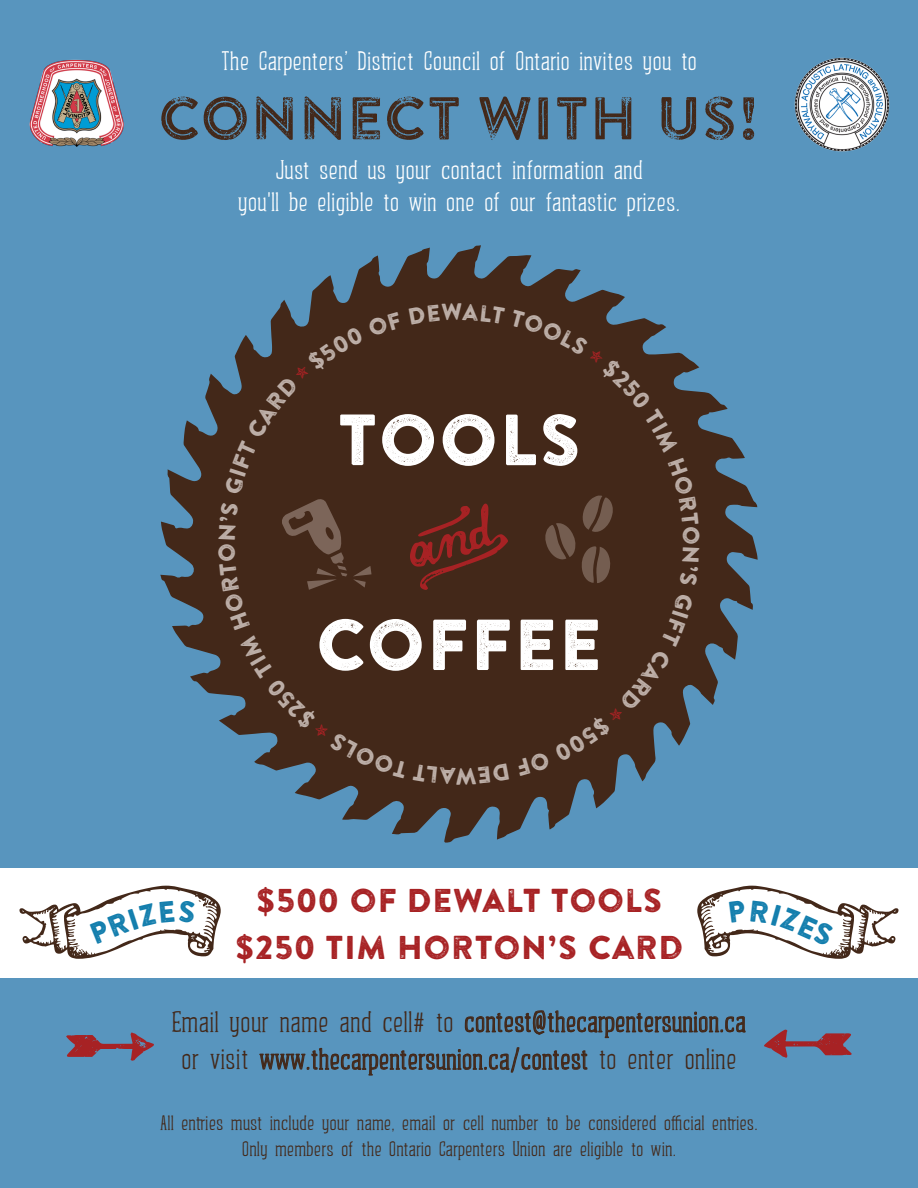
<style>
.page{position:relative;width:918px;height:1188px;background:#5895be}
.page>*{position:absolute;margin:0;border:0;box-sizing:border-box;transform-origin:0 0}
.t1{font:105px "Brandon Printed Extras";color:#a72224}
.t2{font:90px "Brandon Printed Extras";color:#a72224}
.t3{font:72px "Brandon Printed One";color:#fff}
.t4{font:60px "Brandon Printed Inline";color:#432819}
.t5{font:33px "Brandon Printed One";color:#a72224}
.t6{font:30px "Altus Serif";color:#432819}
.t7{font:27px/32.4px "Altus Serif";color:#fff;text-align:center}
.t8{font:21px/25.2px "Altus Serif";color:#432819;text-align:center}
</style>
<div class="page">
<svg style="left:160px;top:245px;width:598px;height:598px"></svg>
<div style="left:0;top:868px;width:918px;height:110px;background:#fff"></div>
<img style="left:29px;top:59px;width:95px;height:88px">
<img style="left:795px;top:58px;width:94px;height:94px">
<svg style="left:218px;top:303px;width:482px;height:482px;background:#453025"></svg>
<svg style="left:259px;top:886px;width:639px;height:190px"></svg>
<svg style="left:20px;top:886px;width:201px;height:73px"></svg>
<p class="t7" style="left:221px;top:45px;width:478px">The Carpenters’ District Council of Ontario invites you to</p>
<p class="t4" style="left:158px;top:81px;width:604px">CONNECT WITH US!</p>
<p class="t7" style="left:238px;top:153px;width:444px">Just send us your contact information and<br>you'll be eligible to win one of our fantastic prizes.</p>
<p class="t3" style="left:336px;top:394px;width:247px">TOOLS</p>
<p class="t1" style="left:399px;top:493px;width:121px">Q</p>
<p class="t3" style="left:315px;top:599px;width:289px">COFFEE</p>
<p class="t5" style="left:256px;top:880px;width:408px">$500 OF DEWALT TOOLS</p>
<p class="t5" style="left:234px;top:926px;width:451px">$250 TIM HORTON’S CARD</p>
<p class="t6" style="left:172px;top:1005px;width:576px">Email your name and cell# to contest@thecarpentersunion.ca</p>
<p class="t6" style="left:181px;top:1043px;width:557px">or visit www.thecarpentersunion.ca/contest to enter online</p>
<p class="t2" style="left:57px;top:1002px;width:107px">}</p>
<p class="t2" style="left:755px;top:1002px;width:107px">{</p>
<p class="t8" style="left:160px;top:1111px;width:599px">All entries must include your name, email or cell number to be considered official entries.<br>Only members of the Ontario Carpenters Union are eligible to win.</p>
</div>
